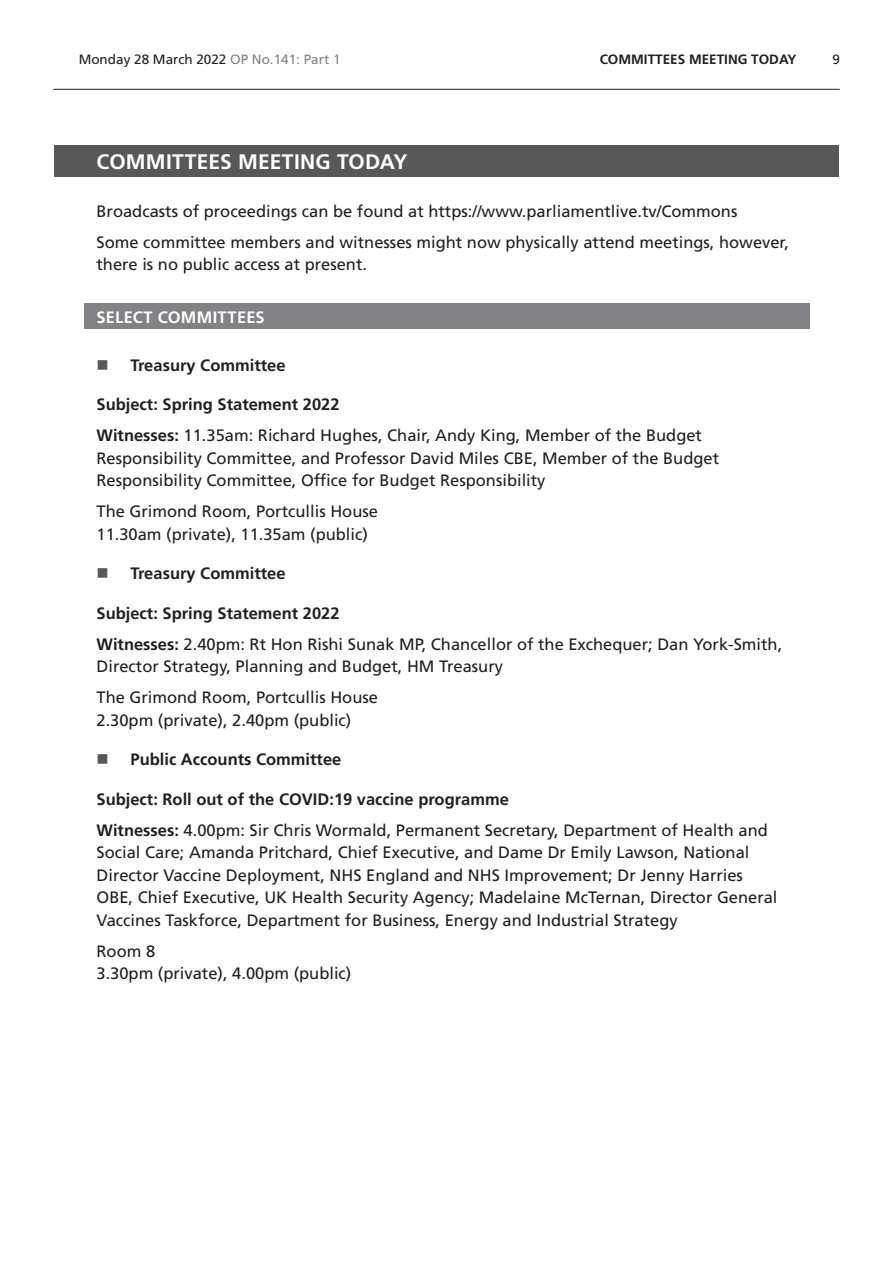
<style>
.page{position:relative;width:893px;height:1263px;background:#fff}
.page>*{position:absolute;margin:0;border:0;box-sizing:border-box;transform-origin:0 0}
.Heading1Grey{font:700 21px "Frutiger LT Std";letter-spacing:.01em;color:#fff}
.t1{font:16.5px/22.5px "Frutiger LT Std";color:#231f20}
.BoldTimingHeading{font:700 16.5px "Frutiger LT Std";color:#231f20}
.Heading2Grey{font:700 16.5px "Frutiger LT Std";letter-spacing:.015em;color:#fff}
.t2{font:13.5px "Frutiger LT Std";color:#231f20}
.t3{font:700 13.5px "Frutiger LT Std";color:#231f20}
.s1{color:#808285}
.s2{font-weight:700}
</style>
<div class="page">
<hr style="left:53px;top:89px;width:787px;height:1px;background:#231f20">
<div style="left:54px;top:146px;width:785px;height:31px;background:#57585a"></div>
<div style="left:84px;top:304px;width:725px;height:25px;background:#808285"></div>
<p class="t2" style="left:79px;top:52px;width:263px">Monday 28 March 2022 <span class="s1">OP No.141: Part 1</span></p>
<p class="t3" style="left:600px;top:52px;width:28px">Committees</p>
<p class="t3" style="left:689px;top:52px;width:22px">Meeting</p>
<p class="t3" style="left:751px;top:52px;width:28px">Today</p>
<p class="t2" style="left:832px;top:52px;width:9px">9</p>
<h2 class="Heading1Grey" style="left:97px;top:149px;width:313px">COMMITTEES MEETING TODAY</h2>
<p class="t1" style="left:97px;top:200px;width:642px">Broadcasts of proceedings can be found at https://www.parliamentlive.tv/Commons</p>
<p class="t1" style="left:97px;top:231px;width:694px">Some committee members and witnesses might now physically attend meetings, however, there is no public access at present.</p>
<h2 class="Heading2Grey" style="left:97px;top:307px;width:170px">SELECT COMMITTEES</h2>
<p class="BoldTimingHeading" style="left:131px;top:355px;width:156px">Treasury Committee</p>
<p class="BoldTimingHeading" style="left:97px;top:395px;width:245px">Subject: Spring Statement 2022</p>
<p class="t1" style="left:97px;top:424px;width:624px"><span class="s2">Witnesses:</span> 11.35am: Richard Hughes, Chair, Andy King, Member of the Budget<br>Responsibility Committee, and Professor David Miles CBE, Member of the Budget<br>Responsibility Committee, Office for Budget Responsibility</p>
<p class="t1" style="left:97px;top:500px;width:283px">The Grimond Room, Portcullis House<br>11.30am (private), 11.35am (public)</p>
<p class="BoldTimingHeading" style="left:131px;top:564px;width:156px">Treasury Committee</p>
<p class="BoldTimingHeading" style="left:97px;top:603px;width:245px">Subject: Spring Statement 2022</p>
<p class="t1" style="left:97px;top:633px;width:687px"><span class="s2">Witnesses:</span> 2.40pm: Rt Hon Rishi Sunak MP, Chancellor of the Exchequer; Dan York-Smith,<br>Director Strategy, Planning and Budget, HM Treasury</p>
<p class="t1" style="left:97px;top:686px;width:283px">The Grimond Room, Portcullis House<br>2.30pm (private), 2.40pm (public)</p>
<p class="BoldTimingHeading" style="left:131px;top:750px;width:212px">Public Accounts Committee</p>
<p class="BoldTimingHeading" style="left:97px;top:789px;width:414px">Subject: Roll out of the COVID:19 vaccine programme</p>
<p class="t1" style="left:97px;top:819px;width:682px"><span class="s2">Witnesses:</span> 4.00pm: Sir Chris Wormald, Permanent Secretary, Department of Health and Social Care; Amanda Pritchard, Chief Executive, and Dame Dr Emily Lawson, National Director Vaccine Deployment, NHS England and NHS Improvement; Dr Jenny Harries OBE, Chief Executive, UK Health Security Agency; Madelaine McTernan, Director General Vaccines Taskforce, Department for Business, Energy and Industrial Strategy</p>
<p class="t1" style="left:97px;top:940px;width:256px">Room 8<br>3.30pm (private), 4.00pm (public)</p>
</div>
